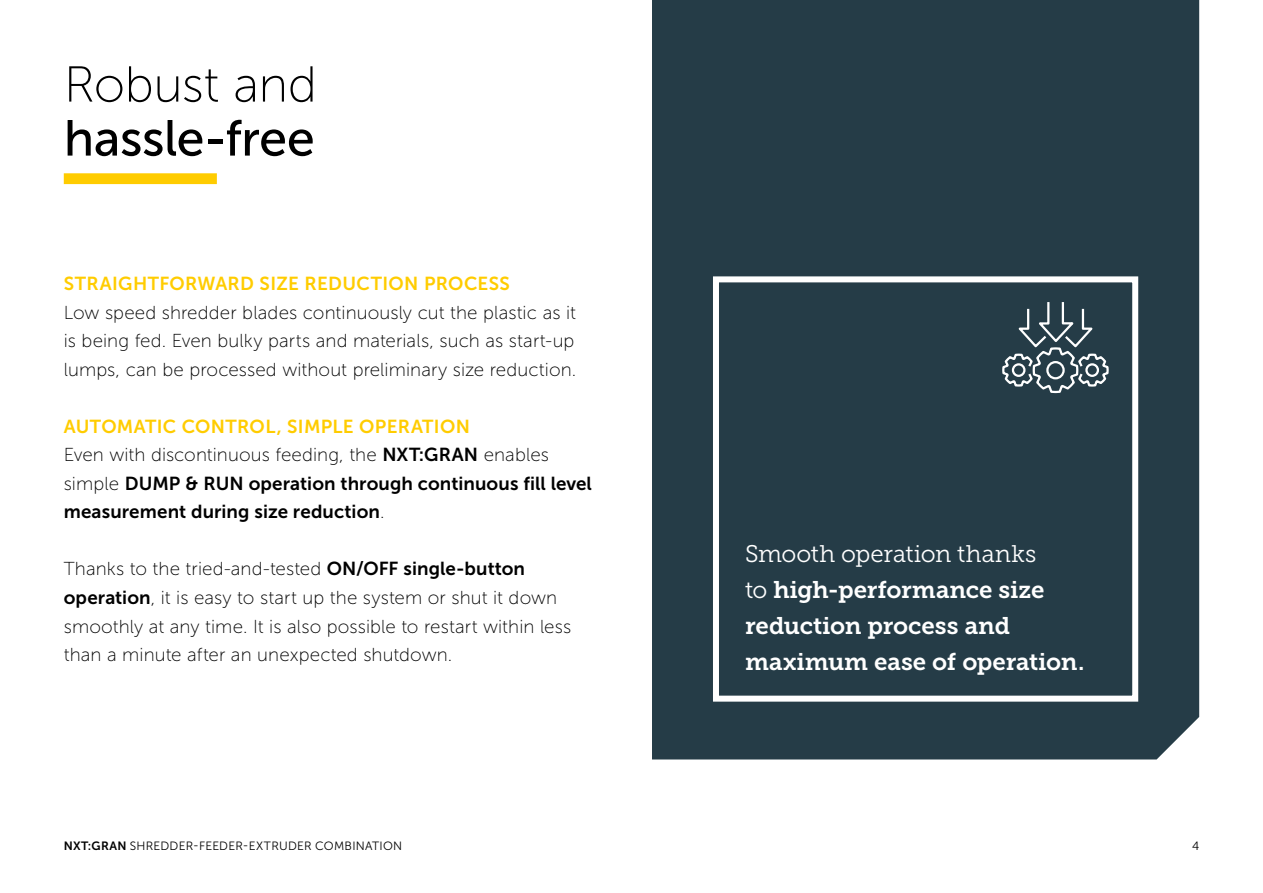
<style>
.page{position:relative;width:1263px;height:893px;background:#fff}
.page>*{position:absolute;margin:0;border:0;box-sizing:border-box;transform-origin:0 0}
.t1{font:50.4px "Museo Sans 500";letter-spacing:-.01em;color:#000}
.t2{font:50.4px "Museo Sans 100";letter-spacing:-.01em;color:#000}
.t3{font:24px/36px "Museo Slab 700";letter-spacing:-.005em;color:#fff}
.t4{font:24px "Museo Slab 300";color:#fff}
.t5{font:18.75px/28.5px "Museo Sans 100";letter-spacing:.005em;color:#000;text-align:justify}
.t6{font:18.75px/28.5px "Museo Sans 700";letter-spacing:.005em;color:#000}
.t7{font:18.75px "Museo Sans 700";letter-spacing:.02em;color:#fc0}
.t8{font:12px "Museo Sans 300";letter-spacing:.025em;color:#000}
.s1{font-family:"Museo Sans 700"}
.s2{font-family:"Museo Sans 100"}
.s3{font-family:"Museo Slab 300"}
</style>
<div class="page">
<div style="left:652px;top:0;width:547px;height:759px;background:#253c47"></div>
<div style="left:713px;top:276px;width:425px;height:426px;border:6px solid #fff"></div>
<svg style="left:1000px;top:301px;width:110px;height:136px;background:#3c515b"></svg>
<div style="left:64px;top:173px;width:153px;height:11px;background:#fc0"></div>
<h1 class="t2" style="left:64px;top:58px;width:255px">Robust and</h1>
<h1 class="t1" style="left:64px;top:111px;width:253px">hassle-free</h1>
<p class="t7" style="left:64px;top:274px;width:448px">STRAIGHTFORWARD SIZE REDUCTION PROCESS</p>
<p class="t5" style="left:64px;top:298px;width:514px">Low speed shredder blades continuously cut the plastic as it is being fed. Even bulky parts and materials, such as start-up lumps, can be processed without preliminary size reduction.</p>
<p class="t7" style="left:64px;top:416px;width:408px">AUTOMATIC CONTROL, SIMPLE OPERATION</p>
<p class="t5" style="left:64px;top:441px;width:487px">Even with discontinuous feeding, the <span class="s1">NXT:GRAN</span> enables</p>
<p class="t6" style="left:64px;top:469px;width:530px"><span class="s2">simple</span> DUMP &amp; RUN operation through continuous fill level measurement during size reduction<span class="s2">.</span></p>
<p class="t5" style="left:64px;top:555px;width:509px;text-align:left">Thanks to the tried-and-tested <span class="s1">ON/OFF single-button operation</span>, it is easy to start up the system or shut it down smoothly at any time. It is also possible to restart within less than a minute after an unexpected shutdown.</p>
<p class="t4" style="left:745px;top:540px;width:293px">Smooth operation thanks</p>
<p class="t3" style="left:745px;top:572px;width:341px"><span class="s3">to</span> high-performance size reduction process and maximum ease of operation.</p>
<p class="t8" style="left:64px;top:840px;width:340px"><span class="s1">NXT:GRAN</span> SHREDDER-FEEDER-EXTRUDER COMBINATION</p>
<p class="t8" style="left:1192px;top:840px;width:9px">4</p>
</div>
